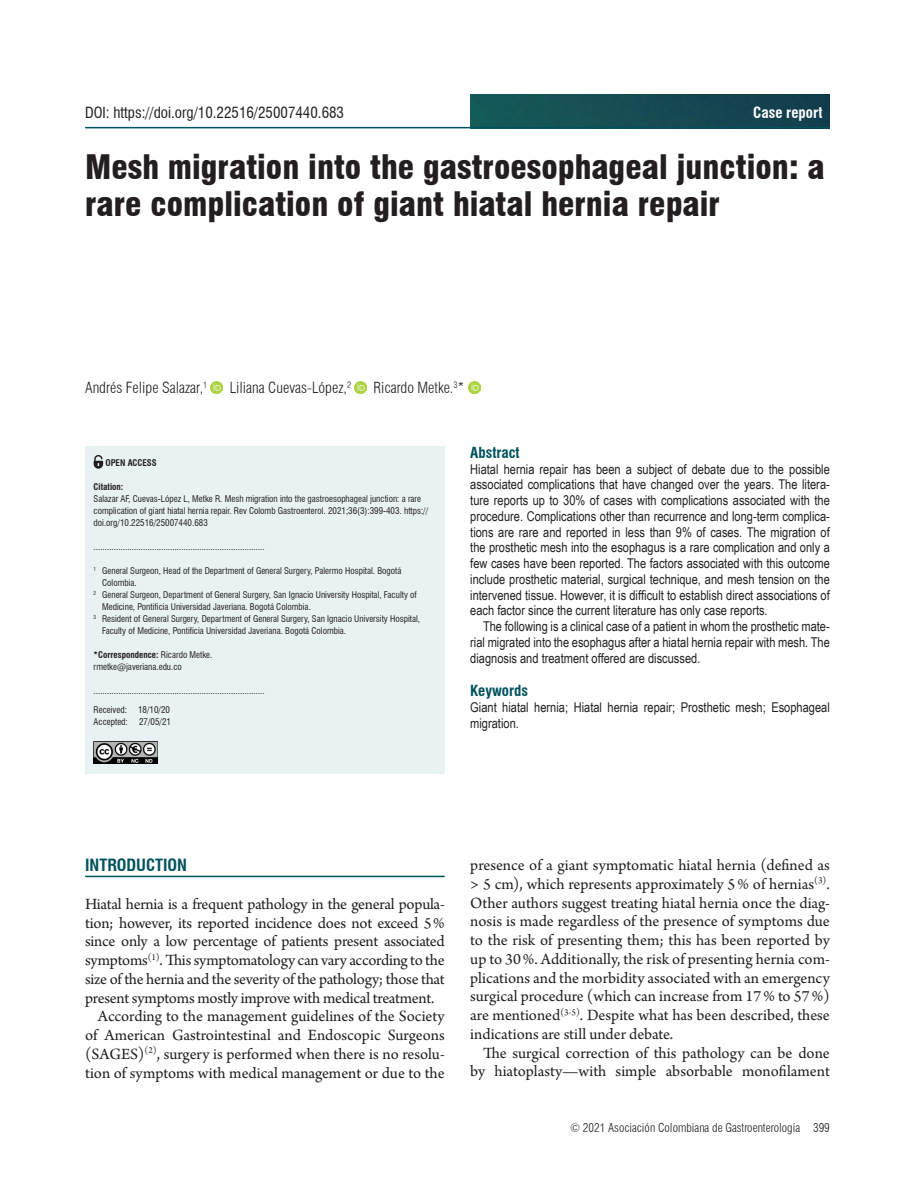
<style>
.page{position:relative;width:915px;height:1188px;background:#fff}
.page>*{position:absolute;margin:0;border:0;box-sizing:border-box;transform-origin:0 0}
.t1{font:900 condensed 33px/37.5px "Swiss 721 BT";color:#231f20}
.Texto_con_sangría{font:16.5px/18.8px "Arno Pro";color:#231f20;text-align:justify}
.Texto{font:16.5px/18.8px "Arno Pro";letter-spacing:-.015em;color:#231f20;text-align:justify}
.Título_1{font:700 condensed 16.5px "Swiss 721 BT";color:#00525d}
.Autores{font:300 condensed 15px "Swiss 721 BT";color:#231f20}
.t2{font:condensed 15px "Swiss 721 BT";color:#231f20}
.t3{font:700 condensed 15px "Swiss 721 BT";color:#00525d}
.t4{font:700 condensed 15px "Swiss 721 BT";color:#fff}
.t5{font:13.5px/15.8px "Arial Narrow";color:#231f20;text-align:justify}
.t6{font:300 condensed 12px "Swiss 721 BT";color:#231f20}
.Créditos_autores{font:condensed 9px/12px "Swiss 721 BT";color:#231f20}
.citacion{font:condensed 9px/12px "Swiss 721 BT";color:#231f20}
.Créditos_autores-2{font:700 condensed 9px "Swiss 721 BT";color:#231f20}
.s1{font-weight:400}
</style>
<div class="page">
<img style="left:470px;top:94px;width:359px;height:33px">
<svg style="left:211px;top:381px;width:12px;height:12px"></svg>
<svg style="left:354px;top:381px;width:12px;height:12px"></svg>
<svg style="left:468px;top:381px;width:12px;height:12px"></svg>
<div style="left:85px;top:446px;width:359px;height:328px;background:#e8f2f3"></div>
<svg style="left:93px;top:455px;width:10px;height:14px"></svg>
<hr style="left:85px;top:127px;width:744px;height:1px;background:#00525d">
<img style="left:94px;top:741px;width:64px;height:23px">
<hr style="left:85px;top:876px;width:359px;height:1px;background:#00525d">
<p class="t2" style="left:85px;top:103px;width:260px">DOI: https://doi.org/10.22516/25007440.683</p>
<p class="t4" style="left:753px;top:103px;width:71px">Case report</p>
<h1 class="t1" style="left:85px;top:148px;width:740px">Mesh migration into the gastroesophageal junction: a rare complication of giant hiatal hernia repair</h1>
<p class="Autores" style="left:85px;top:379px;width:124px">Andrés Felipe Salazar,<sup>1</sup></p>
<p class="Autores" style="left:230px;top:379px;width:123px">Liliana Cuevas-López,<sup>2</sup></p>
<p class="Autores" style="left:373px;top:379px;width:92px">Ricardo Metke.<sup>3</sup>*</p>
<p class="Créditos_autores-2" style="left:105px;top:457px;width:53px">OPEN ACCESS</p>
<p class="Créditos_autores-2" style="left:94px;top:481px;width:31px">Citation:</p>
<p class="citacion" style="left:94px;top:493px;width:336px">Salazar AF, Cuevas-López L, Metke R. Mesh migration into the gastroesophageal junction: a rare complication of giant hiatal hernia repair. Rev Colomb Gastroenterol. 2021;36(3):399-403. https:// doi.org/10.22516/25007440.683</p>
<p class="Créditos_autores" style="left:94px;top:541px;width:172px">............................................................................</p>
<p class="Créditos_autores" style="left:102px;top:565px;width:301px;text-indent:-9px"><sup>1</sup> General Surgeon, Head of the Department of General Surgery, Palermo Hospital. Bogotá<br>Colombia.</p>
<p class="Créditos_autores" style="left:102px;top:589px;width:316px;text-indent:-9px"><sup>2</sup> General Surgeon, Department of General Surgery, San Ignacio University Hospital, Faculty of<br>Medicine, Pontificia Universidad Javeriana. Bogotá Colombia.</p>
<p class="Créditos_autores" style="left:102px;top:613px;width:319px;text-indent:-9px"><sup>3</sup> Resident of General Surgery, Department of General Surgery, San Ignacio University Hospital,<br>Faculty of Medicine, Pontificia Universidad Javeriana. Bogotá Colombia.</p>
<p class="Créditos_autores-2" style="left:94px;top:649px;width:120px">*Correspondence: <span class="s1">Ricardo Metke.</span></p>
<p class="Créditos_autores" style="left:94px;top:661px;width:90px">rmetke@javeriana.edu.co</p>
<p class="Créditos_autores" style="left:94px;top:685px;width:172px">............................................................................</p>
<p class="citacion" style="left:94px;top:704px;width:78px">Received: 18/10/20</p>
<p class="citacion" style="left:94px;top:716px;width:79px">Accepted: 27/05/21</p>
<p class="t3" style="left:470px;top:443px;width:51px">Abstract</p>
<p class="t5" style="left:470px;top:460px;width:361px">Hiatal hernia repair has been a subject of debate due to the possible associated complications that have changed over the years. The litera&shy;ture reports up to 30% of cases with complications associated with the procedure. Complications other than recurrence and long-term complica&shy;tions are rare and reported in less than 9% of cases. The migration of the prosthetic mesh into the esophagus is a rare complication and only a few cases have been reported. The factors associated with this outcome include prosthetic material, surgical technique, and mesh tension on the intervened tissue. However, it is difficult to establish direct associations of each factor since the current literature has only case reports.</p>
<p class="t5" style="left:470px;top:618px;width:361px;text-indent:13px">The following is a clinical case of a patient in whom the prosthetic mate&shy;rial migrated into the esophagus after a hiatal hernia repair with mesh. The diagnosis and treatment offered are discussed.</p>
<p class="t3" style="left:470px;top:682px;width:59px">Keywords</p>
<p class="t5" style="left:470px;top:699px;width:361px">Giant hiatal hernia; Hiatal hernia repair; Prosthetic mesh; Esophageal migration.</p>
<p class="Título_1" style="left:85px;top:856px;width:103px">INTRODUCTION</p>
<p class="Texto" style="left:85px;top:895px;width:361px">Hiatal hernia is a frequent pathology in the general popula&shy;tion; however, its reported incidence does not exceed 5% since only a low percentage of patients present associated symptoms<sup>(1)</sup>. This symptomatology can vary according to the size of the hernia and the severity of the pathology; those that present symptoms mostly improve with medical treatment.</p>
<p class="Texto_con_sangría" style="left:85px;top:1008px;width:361px;text-indent:13px">According to the management guidelines of the Society of American Gastrointestinal and Endoscopic Surgeons (SAGES)<sup>(2)</sup>, surgery is performed when there is no resolu&shy;tion of symptoms with medical management or due to the</p>
<p class="Texto_con_sangría" style="left:470px;top:857px;width:361px">presence of a giant symptomatic hiatal hernia (defined as &gt; 5 cm), which represents approximately 5% of hernias<sup>(3)</sup>.<br>Other authors suggest treating hiatal hernia once the diag&shy;nosis is made regardless of the presence of symptoms due to the risk of presenting them; this has been reported by up to 30%. Additionally, the risk of presenting hernia com&shy;plications and the morbidity associated with an emergency surgical procedure (which can increase from 17% to 57%) are mentioned<sup>(3-5)</sup>. Despite what has been described, these indications are still under debate.</p>
<p class="Texto_con_sangría" style="left:470px;top:1044px;width:361px;text-align:right">The surgical correction of this pathology can be done by hiatoplasty—with simple absorbable monofilament</p>
<p class="t6" style="left:570px;top:1120px;width:261px">© 2021 Asociación Colombiana de Gastroenterología 399</p>
</div>
